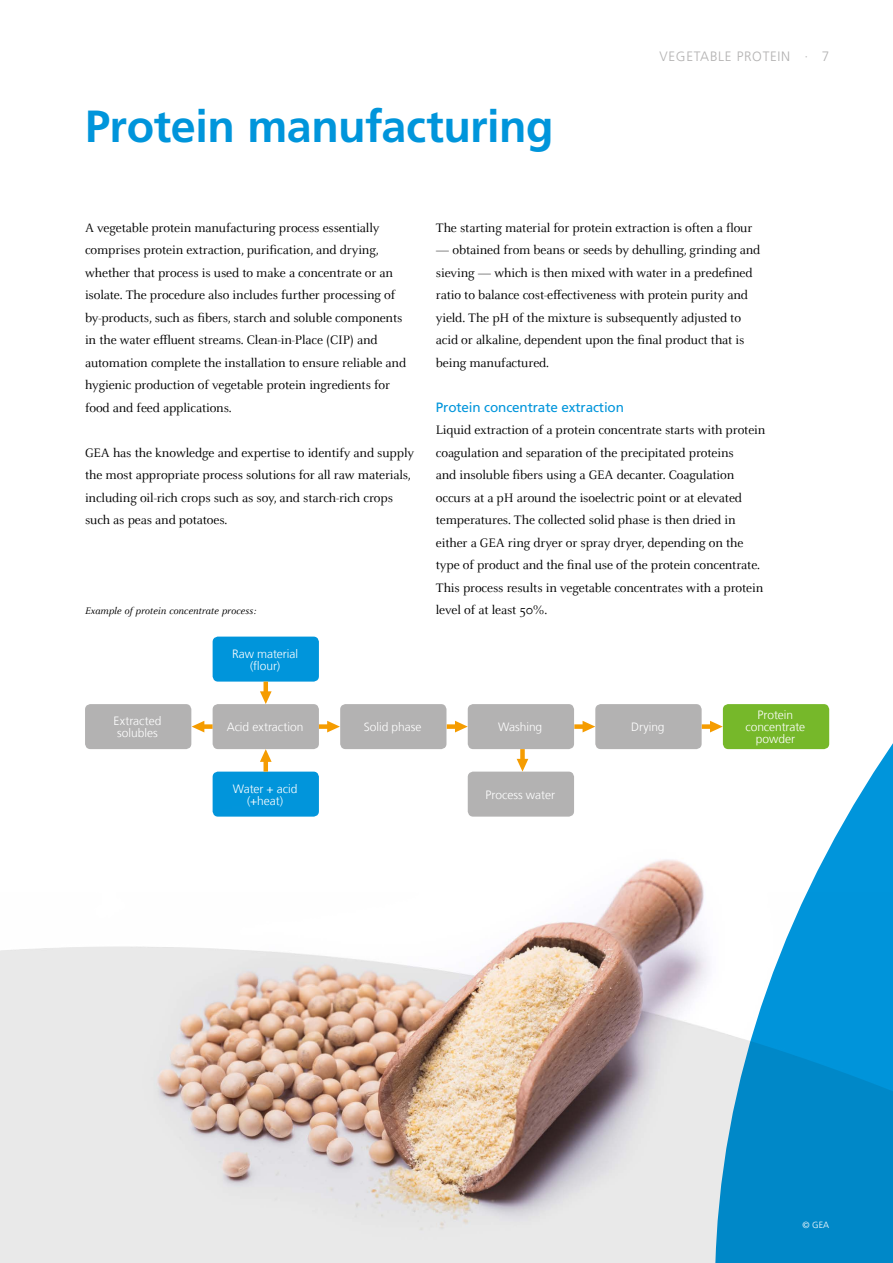
<style>
.page{position:relative;width:893px;height:1263px;background:#fff}
.page>*{position:absolute;margin:0;border:0;box-sizing:border-box;transform-origin:0 0}
.t1{font:700 45px "Frutiger LT Com";letter-spacing:-.01em;color:#0095db}
.t2{font:13.5px/22.5px "Celeste OT";letter-spacing:-.01em;color:#000}
.t3{font:13.5px "Frutiger LT Com";letter-spacing:-.01em;color:#0095db}
.t4{font:300 13.5px "Frutiger LT Com";letter-spacing:.05em;color:#b3b2b2}
.t5{font:300 12px/12px "Frutiger LT Com";letter-spacing:-.005em;color:#fff;text-align:center}
.t6{font:italic 10.5px "Celeste OT";color:#000}
.t7{font:300 9px "Frutiger LT Com";color:#fff}
</style>
<div class="page">
<div style="left:85px;top:704px;width:106px;height:45px;background:#b3b2b2;border-radius:5px"></div>
<div style="left:213px;top:704px;width:106px;height:45px;background:#b3b2b2;border-radius:5px"></div>
<div style="left:213px;top:637px;width:106px;height:45px;background:#0095db;border-radius:5px"></div>
<div style="left:340px;top:704px;width:106px;height:45px;background:#b3b2b2;border-radius:5px"></div>
<div style="left:468px;top:704px;width:106px;height:45px;background:#b3b2b2;border-radius:5px"></div>
<div style="left:595px;top:704px;width:107px;height:45px;background:#b3b2b2;border-radius:5px"></div>
<div style="left:723px;top:704px;width:106px;height:45px;background:#76b82a;border-radius:5px"></div>
<svg style="left:710px;top:721px;width:13px;height:11px"></svg>
<div style="left:702px;top:724px;width:10px;height:5px;background:#f59c00"></div>
<svg style="left:583px;top:721px;width:12px;height:11px"></svg>
<div style="left:574px;top:724px;width:11px;height:5px;background:#f59c00"></div>
<svg style="left:455px;top:721px;width:13px;height:11px"></svg>
<div style="left:447px;top:724px;width:10px;height:5px;background:#f59c00"></div>
<svg style="left:327px;top:721px;width:13px;height:11px"></svg>
<div style="left:319px;top:724px;width:10px;height:5px;background:#f59c00"></div>
<svg style="left:260px;top:691px;width:12px;height:13px"></svg>
<div style="left:263px;top:682px;width:5px;height:11px;background:#f59c00"></div>
<div style="left:520px;top:749px;width:5px;height:12px;background:#f59c00"></div>
<svg style="left:263px;top:749px;width:6px;height:6px"></svg>
<svg style="left:192px;top:721px;width:12px;height:11px"></svg>
<div style="left:202px;top:724px;width:11px;height:5px;background:#f59c00"></div>
<img style="left:0;top:755px;width:715px;height:508px">
<svg style="left:715px;top:725px;width:178px;height:538px"></svg>
<h1 class="t1" style="left:85px;top:99px;width:470px">Protein manufacturing</h1>
<p class="t4" style="left:660px;top:49px;width:18px">vege</p>
<p class="t4" style="left:694px;top:49px;width:137px">table protein · 7</p>
<p class="t2" style="left:85px;top:216px;width:323px">A vegetable protein manufacturing process essentially comprises protein extraction, purification, and drying, whether that process is used to make a concentrate or an isolate. The procedure also includes further processing of by-products, such as fibers, starch and soluble components in the water effluent streams. Clean-in-Place (CIP) and automation complete the installation to ensure reliable and hygienic production of vegetable protein ingredients for food and feed applications.</p>
<p class="t2" style="left:85px;top:441px;width:331px">GEA has the knowledge and expertise to identify and supply the most appropriate process solutions for all raw materials, including oil-rich crops such as soy, and starch-rich crops such as peas and potatoes.</p>
<p class="t6" style="left:85px;top:605px;width:173px">Example of protein concentrate process:</p>
<p class="t5" style="left:232px;top:647px;width:67px">Raw material (flour)</p>
<p class="t2" style="left:436px;top:216px;width:318px">The starting material for protein extraction is often a flour</p>
<p class="t2" style="left:436px;top:239px;width:326px">— obtained from beans or seeds by dehulling, grinding and sieving — which is then mixed with water in a predefined ratio to balance cost-effectiveness with protein purity and yield. The pH of the mixture is subsequently adjusted to acid or alkaline, dependent upon the final product that is being manufactured.</p>
<p class="t3" style="left:436px;top:399px;width:190px">Protein concentrate extraction</p>
<p class="t2" style="left:436px;top:419px;width:331px">Liquid extraction of a protein concentrate starts with protein coagulation and separation of the precipitated proteins<br>and insoluble fibers using a GEA decanter. Coagulation occurs at a pH around the isoelectric point or at elevated temperatures. The collected solid phase is then dried in either a GEA ring dryer or spray dryer, depending on the type of product and the final use of the protein concentrate.<br>This process results in vegetable concentrates with a protein level of at least 50%.</p>
<p class="t5" style="left:114px;top:715px;width:49px">Extracted solubles</p>
<p class="t5" style="left:227px;top:721px;width:78px">Acid extraction</p>
<p class="t5" style="left:233px;top:782px;width:66px">Water + acid (+heat)</p>
<p class="t5" style="left:364px;top:721px;width:59px">Solid phase</p>
<p class="t5" style="left:498px;top:721px;width:46px">Washing</p>
<p class="t5" style="left:485px;top:788px;width:71px">Process water</p>
<p class="t5" style="left:631px;top:721px;width:35px">Drying</p>
<p class="t5" style="left:745px;top:709px;width:61px">Protein concentrate powder</p>
<p class="t7" style="left:802px;top:1220px;width:28px">© GEA</p>
</div>
